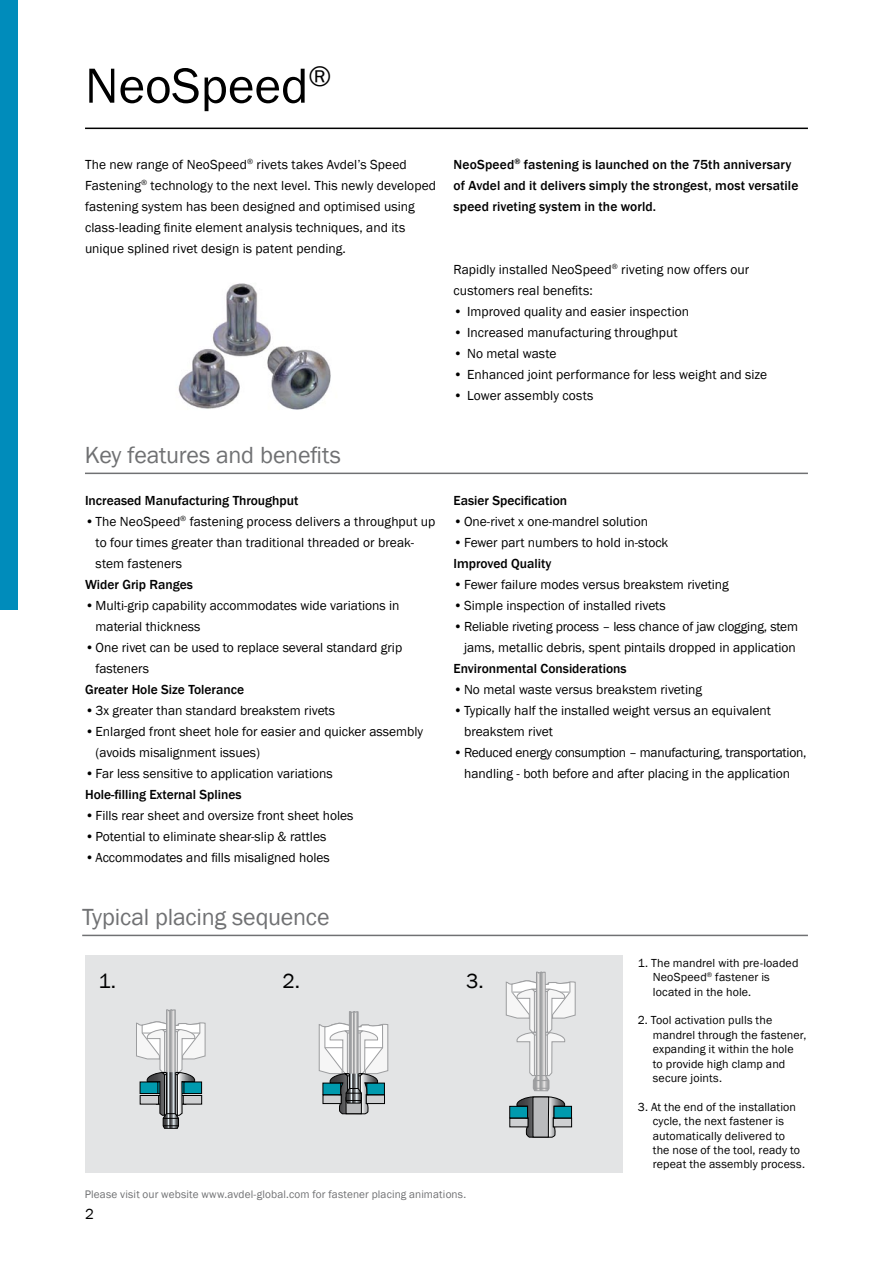
<style>
.page{position:relative;width:893px;height:1263px;background:#fff}
.page>*{position:absolute;margin:0;border:0;box-sizing:border-box;transform-origin:0 0}
.t1{font:51px "Franklin Gothic";color:#000}
.t2{font:24px "Franklin Gothic";letter-spacing:-.01em;color:#707173}
.t3{font:21px "Franklin Gothic";color:#000}
.t4{font:15px "Franklin Gothic";color:#000}
.t5{font:13.5px/21px "Franklin Gothic";color:#000}
.t6{font:500 13.5px/21px "Franklin Gothic";color:#000}
.t7{font:13.5px/21px "Franklin Gothic";letter-spacing:-.02em;color:#000;text-align:center}
.t8{font:12px/14.4px "Franklin Gothic";letter-spacing:.01em;color:#000}
.t9{font:11.25px "Franklin Gothic";letter-spacing:.01em;color:#707173}
</style>
<div class="page">
<div style="left:0;top:0;width:17px;height:610px;background:#008cbb"></div>
<div style="left:85px;top:956px;width:538px;height:217px;background:#e3e4e5"></div>
<svg style="left:136px;top:1009px;width:69px;height:120px"></svg>
<svg style="left:319px;top:1011px;width:69px;height:103px"></svg>
<svg style="left:506px;top:971px;width:70px;height:166px"></svg>
<img style="left:178px;top:283px;width:153px;height:127px">
<hr style="left:85px;top:128px;width:723px;height:1px;background:#000">
<hr style="left:85px;top:473px;width:723px;height:1px;background:#707173">
<hr style="left:82px;top:935px;width:726px;height:1px;background:#707173">
<h1 class="t1" style="left:85px;top:54px;width:248px">NeoSpeed<sup>®</sup></h1>
<p class="t5" style="left:85px;top:154px;width:353px">The new range of NeoSpeed<sup>®</sup> rivets takes Avdel’s Speed Fastening<sup>®</sup> technology to the next level. This newly developed fastening system has been designed and optimised using class-leading finite element analysis techniques, and its unique splined rivet design is patent pending.</p>
<h2 class="t2" style="left:85px;top:440px;width:257px">Key features and benefits</h2>
<p class="t6" style="left:85px;top:490px;width:215px">Increased Manufacturing Throughput</p>
<p class="t5" style="left:96px;top:511px;width:341px;text-indent:-11px">•The NeoSpeed<sup>®</sup> fastening process delivers a throughput up to four times greater than traditional threaded or break&shy;stem fasteners</p>
<p class="t6" style="left:85px;top:574px;width:110px">Wider Grip Ranges</p>
<p class="t5" style="left:96px;top:595px;width:306px;text-indent:-11px">•Multi-grip capability accommodates wide variations in material thickness</p>
<p class="t5" style="left:96px;top:637px;width:308px;text-indent:-11px">•One rivet can be used to replace several standard grip fasteners</p>
<p class="t6" style="left:85px;top:679px;width:161px">Greater Hole Size Tolerance</p>
<p class="t5" style="left:85px;top:700px;width:251px">•3x greater than standard breakstem rivets</p>
<p class="t5" style="left:96px;top:721px;width:329px;text-indent:-11px">•Enlarged front sheet hole for easier and quicker assembly (avoids misalignment issues)</p>
<p class="t5" style="left:85px;top:763px;width:249px">•Far less sensitive to application variations</p>
<p class="t6" style="left:85px;top:784px;width:158px">Hole-filling External Splines</p>
<p class="t5" style="left:85px;top:805px;width:270px">•Fills rear sheet and oversize front sheet holes</p>
<p class="t5" style="left:85px;top:826px;width:243px">•Potential to eliminate shear-slip &amp; rattles</p>
<p class="t5" style="left:85px;top:847px;width:246px">•Accommodates and fills misaligned holes</p>
<h2 class="t2" style="left:82px;top:902px;width:249px">Typical placing sequence</h2>
<p class="t6" style="left:454px;top:154px;width:346px">NeoSpeed<sup>®</sup> fastening is launched on the 75th anniversary of Avdel and it delivers simply the strongest, most versatile speed riveting system in the world.</p>
<p class="t5" style="left:454px;top:259px;width:297px">Rapidly installed NeoSpeed<sup>®</sup> riveting now offers our customers real benefits:</p>
<p class="t5" style="left:454px;top:301px;width:237px">• Improved quality and easier inspection</p>
<p class="t5" style="left:454px;top:322px;width:226px">• Increased manufacturing throughput</p>
<p class="t5" style="left:454px;top:343px;width:105px">• No metal waste</p>
<p class="t5" style="left:454px;top:364px;width:315px">• Enhanced joint performance for less weight and size</p>
<p class="t5" style="left:454px;top:385px;width:141px">• Lower assembly costs</p>
<p class="t6" style="left:454px;top:490px;width:115px">Easier Specification</p>
<p class="t5" style="left:454px;top:511px;width:196px">•One-rivet x one-mandrel solution</p>
<p class="t5" style="left:454px;top:532px;width:216px">•Fewer part numbers to hold in-stock</p>
<p class="t6" style="left:454px;top:553px;width:99px">Improved Quality</p>
<p class="t5" style="left:454px;top:574px;width:277px">•Fewer failure modes versus breakstem riveting</p>
<p class="t5" style="left:454px;top:595px;width:214px">•Simple inspection of installed rivets</p>
<p class="t5" style="left:454px;top:616px;width:346px;text-align:right">•Reliable riveting process – less chance of jaw clogging, stem jams, metallic debris, spent pintails dropped in application</p>
<p class="t6" style="left:454px;top:658px;width:175px">Environmental Considerations</p>
<p class="t5" style="left:454px;top:679px;width:250px">•No metal waste versus breakstem riveting</p>
<p class="t5" style="left:464px;top:700px;width:308px;text-indent:-11px">•Typically half the installed weight versus an equivalent breakstem rivet</p>
<p class="t7" style="left:454px;top:742px;width:354px">•Reduced energy consumption – manufacturing, transportation, handling - both before and after placing in the application</p>
<h3 class="t3" style="left:99px;top:968px;width:19px">1.</h3>
<h3 class="t3" style="left:283px;top:968px;width:19px">2.</h3>
<h3 class="t3" style="left:466px;top:968px;width:19px">3.</h3>
<p class="t9" style="left:85px;top:1187px;width:383px">Please visit our website www.avdel-global.com for fastener placing animations.</p>
<p class="t4" style="left:85px;top:1204px;width:10px">2</p>
<p class="t8" style="left:653px;top:956px;width:147px;text-indent:-15px">1. The mandrel with pre-loaded<br>NeoSpeed<sup>®</sup> fastener is located in the hole.</p>
<p class="t8" style="left:653px;top:1013px;width:155px;text-indent:-15px">2. Tool activation pulls the mandrel through the fastener, expanding it within the hole to provide high clamp and secure joints.</p>
<p class="t8" style="left:653px;top:1100px;width:154px;text-indent:-15px">3. At the end of the installation cycle, the next fastener is automatically delivered to<br>the nose of the tool, ready to repeat the assembly process.</p>
</div>
